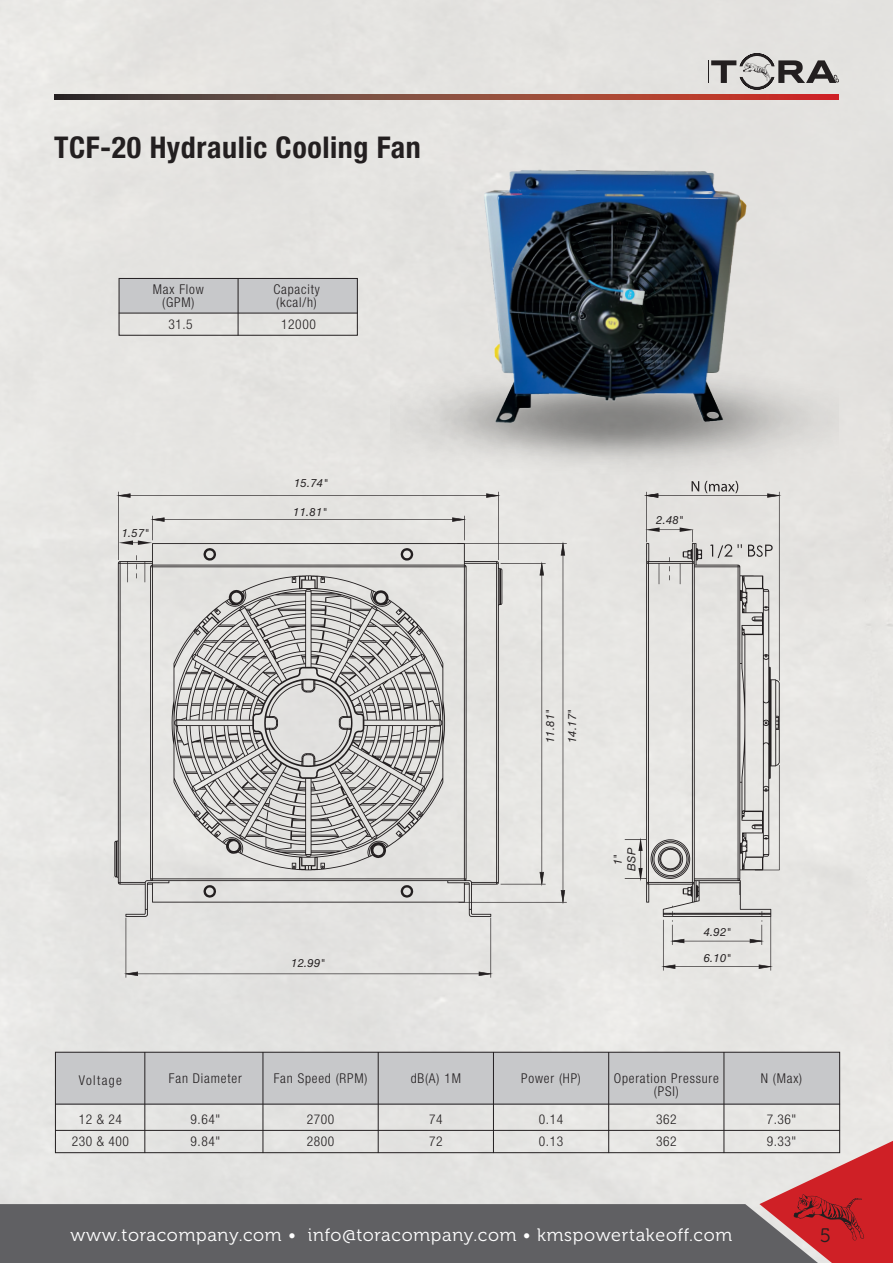
<style>
.page{position:relative;width:893px;height:1263px;background:#fff}
.page>*{position:absolute;margin:0;border:0;box-sizing:border-box;transform-origin:0 0}
.t1{font:700 condensed 30px "Helvetica Neue LT Std";letter-spacing:.02em;color:#231f20}
.t2{font:19.5px "Museo 300";color:#231f20}
.t3{font:18px "Museo 300";letter-spacing:.04em;color:#fff}
.t4{font:300 condensed 13.5px/13.2px "Helvetica Neue LT Std";letter-spacing:.06em;color:#231f20;text-align:center}
.t5{font:300 condensed 13.5px/22.2px "Helvetica Neue LT Std";letter-spacing:.04em;color:#231f20;text-align:center}
.t6{font:300 condensed 13.5px "Helvetica Neue LT Std";letter-spacing:.1em;color:#231f20}
.t7{font:italic 11.25px/13.5px "Helvetica Neue LT Pro";letter-spacing:.02em;color:#231f20;text-align:center}
</style>
<div class="page">
<div style="left:0;top:0;width:893px;height:1204px;background:#e5e4e2"></div>
<div style="left:0;top:1204px;width:759px;height:59px;background:#606063"></div>
<svg style="left:759px;top:1131px;width:134px;height:132px;background:#c96b6d"></svg>
<div style="left:55px;top:1052px;width:785px;height:52px;background:#c7c8ca"></div>
<div style="left:55px;top:1052px;width:785px;height:101px;border:1px solid #231f20"></div>
<hr style="left:55px;top:1104px;width:785px;height:1px;background:#231f20">
<hr style="left:55px;top:1130px;width:785px;height:1px;background:#231f20">
<hr style="left:144px;top:1052px;width:1px;height:101px;background:#231f20">
<hr style="left:263px;top:1052px;width:1px;height:101px;background:#231f20">
<hr style="left:378px;top:1052px;width:1px;height:101px;background:#231f20">
<hr style="left:493px;top:1052px;width:1px;height:101px;background:#231f20">
<hr style="left:608px;top:1052px;width:1px;height:101px;background:#231f20">
<hr style="left:724px;top:1052px;width:1px;height:101px;background:#231f20">
<div style="left:118px;top:494px;width:653px;height:481px;background:#e6e5e2"></div>
<div style="left:114px;top:904px;width:388px;height:13px;background:#e3e2e0"></div>
<svg style="left:646px;top:681px;width:134px;height:236px;background:#d0cecc"></svg>
<svg style="left:113px;top:516px;width:454px;height:388px;background:#cecdcb"></svg>
<svg style="left:755px;top:870px;width:24px;height:1px"></svg>
<svg style="left:644px;top:481px;width:137px;height:200px;background:#d4d3d1"></svg>
<svg style="left:625px;top:837px;width:21px;height:44px"></svg>
<svg style="left:54px;top:95px;width:785px;height:4px;background:#884338"></svg>
<svg style="left:708px;top:54px;width:131px;height:35px;background:#adaba9"></svg>
<img style="left:391px;top:347px;width:447px;height:130px">
<img style="left:466px;top:147px;width:297px;height:297px">
<div style="left:119px;top:278px;width:239px;height:35px;background:#c7c8ca"></div>
<div style="left:119px;top:278px;width:239px;height:58px;border:1px solid #231f20"></div>
<hr style="left:119px;top:313px;width:239px;height:1px;background:#231f20">
<hr style="left:238px;top:278px;width:1px;height:58px;background:#231f20">
<h1 class="t1" style="left:54px;top:129px;width:368px">TCF-20 Hydraulic Cooling Fan</h1>
<p class="t4" style="left:153px;top:282px;width:52px">Max Flow (GPM)</p>
<p class="t4" style="left:273px;top:282px;width:48px;text-align:left">Capacity (kcal/h)</p>
<p class="t4" style="left:168px;top:317px;width:26px">31.5</p>
<p class="t4" style="left:281px;top:317px;width:36px">12000</p>
<p class="t7" style="left:122px;top:526px;width:29px">1.57"</p>
<p class="t7" style="left:294px;top:476px;width:36px">15.74"</p>
<p class="t7" style="left:293px;top:505px;width:36px">11.81"</p>
<p class="t7" style="left:291px;top:956px;width:36px">12.99"</p>
<p class="t7" style="left:656px;top:513px;width:29px">2.48"</p>
<p class="t7" style="left:539px;top:743px;width:36px;line-height:21.9px;text-align:left;rotate:-90deg">11.81"<br>14.17"</p>
<p class="t7" style="left:611px;top:871px;width:24px;rotate:-90deg">1"<br>BSP</p>
<p class="t7" style="left:704px;top:925px;width:29px">4.92"</p>
<p class="t7" style="left:704px;top:951px;width:29px">6.10"</p>
<p class="t4" style="left:169px;top:1072px;width:74px">Fan Diameter</p>
<p class="t4" style="left:274px;top:1072px;width:95px">Fan Speed (RPM)</p>
<p class="t4" style="left:411px;top:1072px;width:52px">dB(A) 1M</p>
<p class="t4" style="left:521px;top:1072px;width:61px">Power (HP)</p>
<p class="t4" style="left:614px;top:1072px;width:107px">Operation Pressure (PSI)</p>
<p class="t6" style="left:79px;top:1072px;width:45px">Voltage</p>
<p class="t4" style="left:761px;top:1072px;width:43px">N (Max)</p>
<p class="t5" style="left:72px;top:1108px;width:58px">12 &amp; 24<br>230 &amp; 400</p>
<p class="t4" style="left:191px;top:1112px;width:31px">9.64"</p>
<p class="t4" style="left:307px;top:1112px;width:29px">2700</p>
<p class="t4" style="left:429px;top:1112px;width:15px">74</p>
<p class="t4" style="left:539px;top:1112px;width:26px">0.14</p>
<p class="t4" style="left:656px;top:1112px;width:22px">362</p>
<p class="t4" style="left:767px;top:1112px;width:31px">7.36"</p>
<p class="t4" style="left:191px;top:1134px;width:31px">9.84"</p>
<p class="t4" style="left:307px;top:1134px;width:29px">2800</p>
<p class="t4" style="left:429px;top:1134px;width:15px">72</p>
<p class="t4" style="left:539px;top:1134px;width:26px">0.13</p>
<p class="t4" style="left:656px;top:1134px;width:22px">362</p>
<p class="t4" style="left:767px;top:1134px;width:31px">9.33"</p>
<h3 class="t3" style="left:70px;top:1225px;width:663px">www.toracompany.com • info@toracompany.com • kmspowertakeoff.com</h3>
<h2 class="t2" style="left:820px;top:1225px;width:13px">5</h2>
</div>
